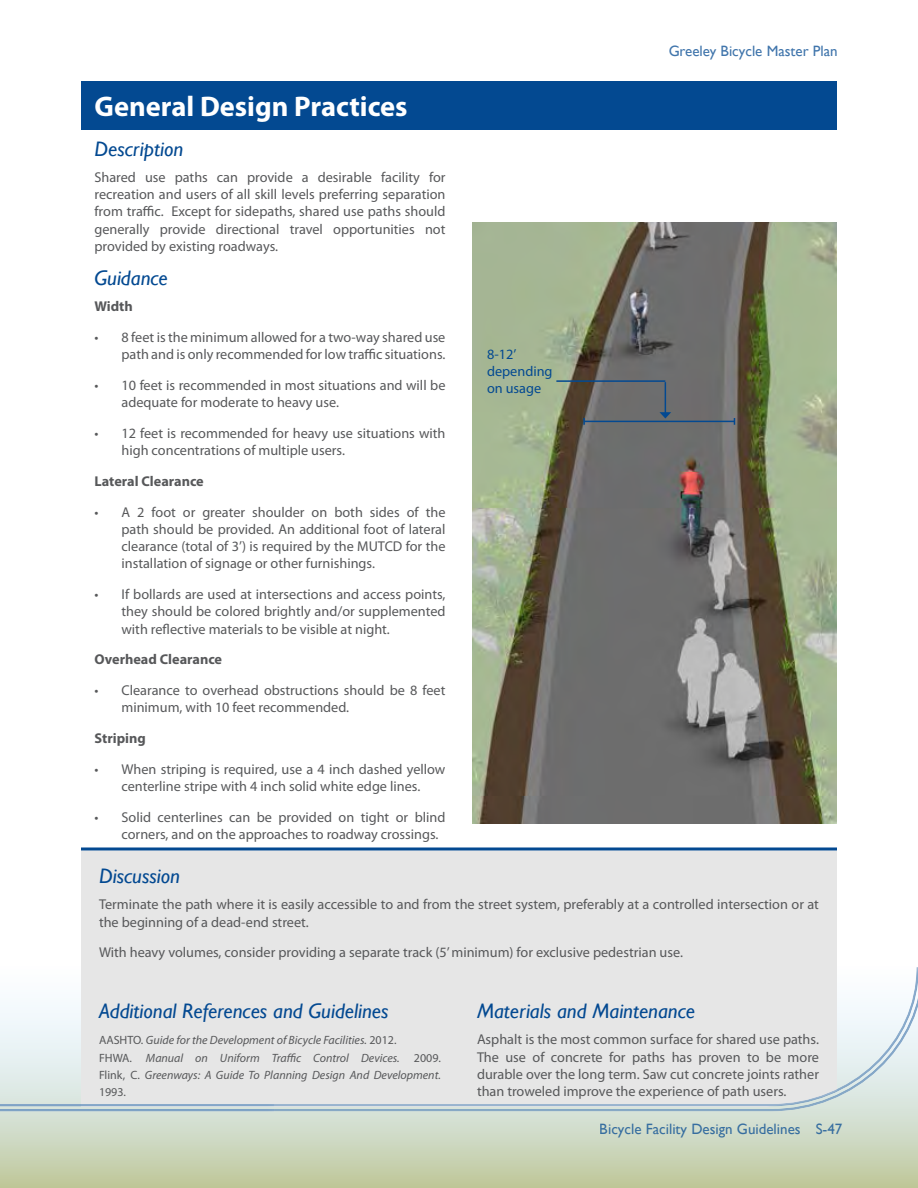
<style>
.page{position:relative;width:918px;height:1188px;background:#fff}
.page>*{position:absolute;margin:0;border:0;box-sizing:border-box;transform-origin:0 0}
.DG_TreatmentName{font:700 28.5px "Myriad Pro";color:#fff}
.Greeley__Sub_Sub_Hea{font:italic 21px "Gill Sans";color:#034991}
.t1{font:15px "Gill Sans";color:#034991}
.Greeley_Body_Text{font:14.25px/17.2px "Myriad Pro";color:#57585a}
.Greeley_Body_Text-2{font:700 14.25px "Myriad Pro";color:#57585a}
.DG_Callout{font:14.25px/17.1px "Myriad Pro";color:#034991}
.Greeley_Body_Text-3{font:italic 12px/17.2px "Myriad Pro";color:#57585a;text-align:justify}
.s1{font-style:normal}
</style>
<div class="page">
<svg style="left:0;top:1141px;width:918px;height:47px;background:#c6cfad"></svg>
<hr style="left:81px;top:847px;width:756px;height:3px;background:#034991">
<div style="left:0;top:855px;width:918px;height:286px;background:#fff;opacity:.75"></div>
<img style="left:472px;top:222px;width:365px;height:601px">
<div style="left:81px;top:81px;width:756px;height:48px;background:#034991"></div>
<hr style="left:584px;top:421px;width:150px;height:1px;background:#034991">
<svg style="left:583px;top:418px;width:2px;height:7px"></svg>
<hr style="left:556px;top:380px;width:109px;height:2px;background:#034991">
<hr style="left:665px;top:382px;width:1px;height:31px;background:#034991">
<svg style="left:659px;top:412px;width:12px;height:6px"></svg>
<p class="DG_TreatmentName" style="left:94px;top:88px;width:315px">General Design Practices</p>
<p class="Greeley__Sub_Sub_Hea" style="left:94px;top:136px;width:90px">Description</p>
<p class="Greeley_Body_Text" style="left:94px;top:168px;width:353px;text-align:justify">Shared use paths can provide a desirable facility for recreation and users of all skill levels preferring separation from traffic. Except for sidepaths, shared use paths should generally provide directional travel opportunities not provided by existing roadways.</p>
<p class="Greeley__Sub_Sub_Hea" style="left:94px;top:266px;width:75px">Guidance</p>
<p class="Greeley_Body_Text-2" style="left:94px;top:297px;width:40px">Width</p>
<p class="Greeley_Body_Text" style="left:94px;top:328px;width:352px;text-align:right">• 8 feet is the minimum allowed for a two-way shared use path and is only recommended for low traffic situations.</p>
<p class="Greeley_Body_Text" style="left:122px;top:376px;width:326px;text-indent:-27px">• 10 feet is recommended in most situations and will be adequate for moderate to heavy use.</p>
<p class="Greeley_Body_Text" style="left:122px;top:424px;width:325px;text-indent:-27px">• 12 feet is recommended for heavy use situations with high concentrations of multiple users.</p>
<p class="Greeley_Body_Text-2" style="left:94px;top:472px;width:111px">Lateral Clearance</p>
<p class="Greeley_Body_Text" style="left:122px;top:503px;width:326px;text-align:justify;text-indent:-27px">• A 2 foot or greater shoulder on both sides of the path should be provided. An additional foot of lateral clearance (total of 3’) is required by the MUTCD for the installation of signage or other furnishings.</p>
<p class="Greeley_Body_Text" style="left:122px;top:586px;width:326px;text-align:justify;text-indent:-27px">• If bollards are used at intersections and access points, they should be colored brightly and/or supplemented with reflective materials to be visible at night.</p>
<p class="Greeley_Body_Text-2" style="left:94px;top:650px;width:129px">Overhead Clearance</p>
<p class="Greeley_Body_Text" style="left:122px;top:682px;width:326px;text-indent:-27px">• Clearance to overhead obstructions should be 8 feet minimum, with 10 feet recommended.</p>
<p class="Greeley_Body_Text-2" style="left:94px;top:729px;width:53px">Striping</p>
<p class="Greeley_Body_Text" style="left:94px;top:760px;width:352px;text-align:center">• When striping is required, use a 4 inch dashed yellow centerline stripe with 4 inch solid white edge lines.</p>
<p class="Greeley_Body_Text" style="left:122px;top:808px;width:325px;text-indent:-27px">• Solid centerlines can be provided on tight or blind corners, and on the approaches to roadway crossings.</p>
<p class="DG_Callout" style="left:487px;top:345px;width:67px">8-12’ depending on usage</p>
<p class="t1" style="left:669px;top:42px;width:171px">Greeley Bicycle Master Plan</p>
<p class="Greeley__Sub_Sub_Hea" style="left:99px;top:864px;width:83px">Discussion</p>
<p class="Greeley_Body_Text" style="left:99px;top:896px;width:722px">Terminate the path where it is easily accessible to and from the street system, preferably at a controlled intersection or at the beginning of a dead-end street.</p>
<p class="Greeley_Body_Text" style="left:99px;top:944px;width:586px">With heavy volumes, consider providing a separate track (5’ minimum) for exclusive pedestrian use.</p>
<p class="Greeley__Sub_Sub_Hea" style="left:99px;top:999px;width:291px">Additional References and Guidelines</p>
<p class="Greeley_Body_Text-3" style="left:99px;top:1031px;width:299px"><span class="s1">AASHTO.</span> Guide for the Development of Bicycle Facilities. <span class="s1">2012.</span></p>
<p class="Greeley_Body_Text-3" style="left:99px;top:1049px;width:344px"><span class="s1">FHWA.</span> Manual on Uniform Traffic Control Devices. <span class="s1">2009.<br>Flink, C.</span> Greenways: A Guide To Planning Design And Development.<br><span class="s1">1993.</span></p>
<p class="Greeley__Sub_Sub_Hea" style="left:477px;top:999px;width:220px">Materials and Maintenance</p>
<p class="Greeley_Body_Text" style="left:477px;top:1031px;width:343px;text-align:justify">Asphalt is the most common surface for shared use paths.<br>The use of concrete for paths has proven to be more durable over the long term. Saw cut concrete joints rather than troweled improve the experience of path users.</p>
<p class="t1" style="left:600px;top:1120px;width:244px">Bicycle Facility Design Guidelines S-47</p>
</div>
